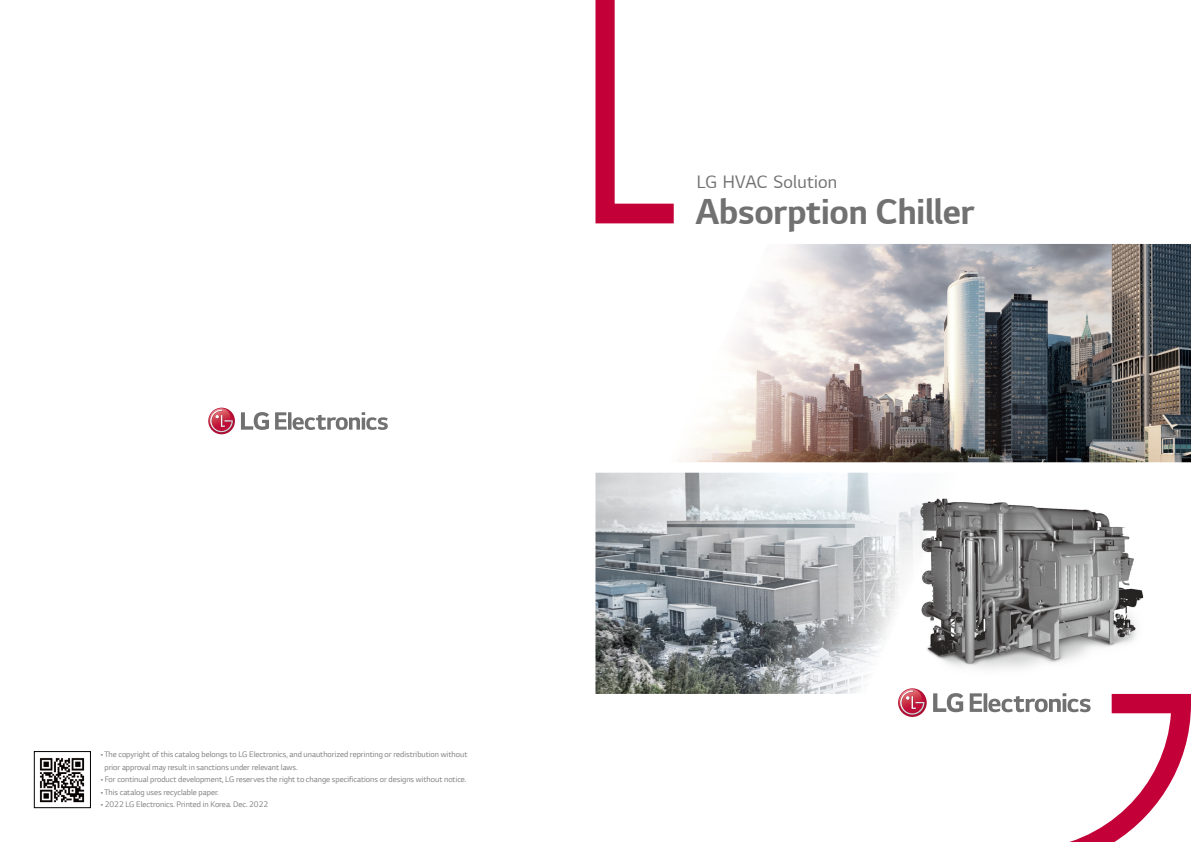
<style>
.page{position:relative;width:1191px;height:842px;background:#fff}
.page>*{position:absolute;margin:0;border:0;box-sizing:border-box;transform-origin:0 0}
.t1{font:34.1px "LG Sm Ha TB";letter-spacing:-.005em;color:#727171}
.t2{font:17px "LG Sm Ha TR";letter-spacing:.015em;color:#727171}
.t3{font:8.5px/12.5px "LG Smart";color:#828282}
</style>
<div class="page">
<img style="left:1069px;top:509px;width:75px;height:151px">
<img style="left:679px;top:244px;width:512px;height:218px">
<img style="left:595px;top:473px;width:474px;height:221px">
<svg style="left:595px;top:0;width:78px;height:223px"></svg>
<svg style="left:969px;top:693px;width:222px;height:149px"></svg>
<svg style="left:933px;top:693px;width:30px;height:19px"></svg>
<svg style="left:898px;top:688px;width:28px;height:29px"></svg>
<svg style="left:897px;top:689px;width:28px;height:26px"></svg>
<img style="left:39px;top:757px;width:46px;height:46px">
<div style="left:34px;top:751px;width:57px;height:57px;border:1px solid #000"></div>
<svg style="left:275px;top:412px;width:113px;height:18px"></svg>
<svg style="left:241px;top:412px;width:28px;height:18px"></svg>
<svg style="left:208px;top:408px;width:27px;height:26px"></svg>
<svg style="left:208px;top:408px;width:25px;height:24px"></svg>
<p class="t3" style="left:104px;top:748px;width:364px;text-indent:-4px">• The copyright of this catalog belongs to LG Electronics, and unauthorized reprinting or redistribution without prior approval may result in sanctions under relevant laws.</p>
<p class="t3" style="left:101px;top:773px;width:367px">• For continual product development, LG reserves the right to change specifications or designs without notice.</p>
<p class="t3" style="left:101px;top:786px;width:119px">• This catalog uses recyclable paper.</p>
<p class="t3" style="left:101px;top:798px;width:169px">• 2022 LG Electronics. Printed in Korea. Dec. 2022</p>
<h2 class="t2" style="left:697px;top:174px;width:142px">LG HVAC Solution</h2>
<h1 class="t1" style="left:695px;top:195px;width:281px">Absorption Chiller</h1>
</div>
